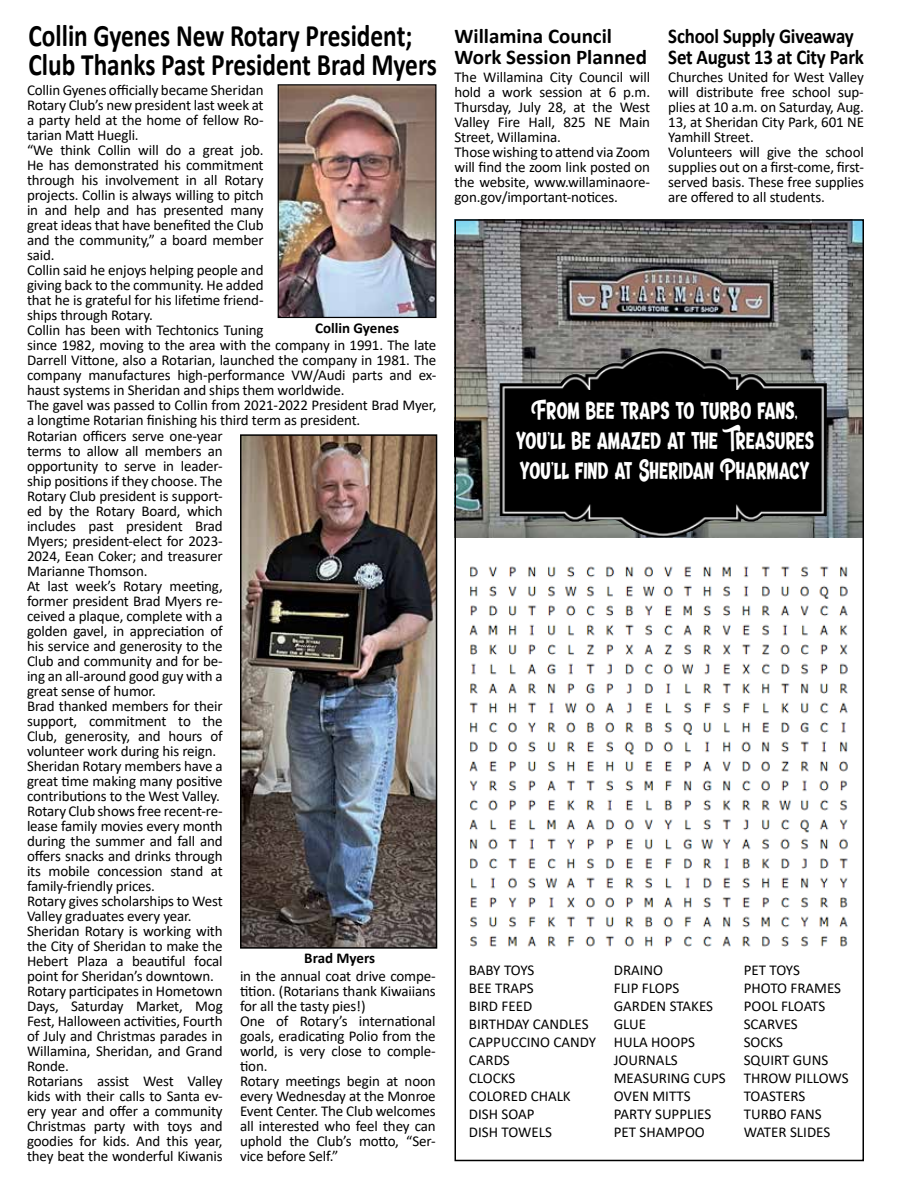
<style>
.page{position:relative;width:918px;height:1188px;background:#fff}
.page>*{position:absolute;margin:0;border:0;box-sizing:border-box;transform-origin:0 0}
.t1{font:700 31.35px/28.5px "Calibri";color:#000;scale:.81 1}
.t2{font:28.2px/30px "Banthink Clean";color:#fff;text-align:center;scale:.72 1}
.t3{font:700 21px/21px "Calibri";color:#000;scale:.9 1}
.t4{font:700 21px/21px "Calibri";color:#000}
.t5{font:15px/15px "Calibri";letter-spacing:-.01em;color:#000}
.t6{font:700 15px "Calibri";color:#000}
</style>
<div class="page">
<img style="left:243px;top:437px;width:191px;height:509px">
<div style="left:240px;top:434px;width:197px;height:515px;border:2px solid #000"></div>
<img style="left:280px;top:86px;width:155px;height:230px">
<div style="left:278px;top:84px;width:159px;height:234px;border:1px solid #000"></div>
<img style="left:457px;top:222px;width:404px;height:315px">
<img style="left:469px;top:566px;width:379px;height:381px">
<div style="left:454px;top:219px;width:410px;height:942px;border:2px solid #000"></div>
<img style="left:499px;top:348px;width:328px;height:190px">
<div style="left:518px;top:390px;width:87px;height:32px;background:#000"></div>
<div style="left:720px;top:390px;width:87px;height:32px;background:#000"></div>
<h1 class="t1" style="left:28px;top:21px;width:506px">Collin Gyenes New Rotary President;<br>Club Thanks Past President Brad Myers</h1>
<p class="t5" style="left:27px;top:83px;width:411px">Collin Gyenes officially became Sheridan<br>Rotary Club’s new president last week at<br>a party held at the home of fellow Ro-<br>tarian Matt Huegli.<br>“We think Collin will do a great job.<br>He has demonstrated his commitment<br>through his involvement in all Rotary<br>projects. Collin is always willing to pitch<br>in and help and has presented many<br>great ideas that have benefited the Club<br>and the community,” a board member<br>said.<br>Collin said he enjoys helping people and<br>giving back to the community. He added<br>that he is grateful for his lifetime friend-<br>ships through Rotary.<br>Collin has been with Techtonics Tuning<br>since 1982, moving to the area with the company in 1991. The late Darrell Vittone, also a Rotarian, launched the company in 1981. The company manufactures high-performance VW/Audi parts and ex&shy;haust systems in Sheridan and ships them worldwide.<br>The gavel was passed to Collin from 2021-2022 President Brad Myer, a longtime Rotarian finishing his third term as president.<br>Rotarian officers serve one-year<br>terms to allow all members an<br>opportunity to serve in leader-<br>ship positions if they choose. The<br>Rotary Club president is support-<br>ed by the Rotary Board, which<br>includes past president Brad<br>Myers; president-elect for 2023-<br>2024, Eean Coker; and treasurer<br>Marianne Thomson.<br>At last week’s Rotary meeting,<br>former president Brad Myers re-<br>ceived a plaque, complete with a<br>golden gavel, in appreciation of<br>his service and generosity to the<br>Club and community and for be-<br>ing an all-around good guy with a<br>great sense of humor.<br>Brad thanked members for their<br>support, commitment to the<br>Club, generosity, and hours of<br>volunteer work during his reign.<br>Sheridan Rotary members have a<br>great time making many positive<br>contributions to the West Valley.<br>Rotary Club shows free recent-re-<br>lease family movies every month<br>during the summer and fall and<br>offers snacks and drinks through<br>its mobile concession stand at<br>family-friendly prices.<br>Rotary gives scholarships to West<br>Valley graduates every year.<br>Sheridan Rotary is working with<br>the City of Sheridan to make the<br>Hebert Plaza a beautiful focal<br>point for Sheridan’s downtown.<br>Rotary participates in Hometown<br>Days, Saturday Market, Mog<br>Fest, Halloween activities, Fourth<br>of July and Christmas parades in<br>Willamina, Sheridan, and Grand<br>Ronde.<br>Rotarians assist West Valley<br>kids with their calls to Santa ev-<br>ery year and offer a community<br>Christmas party with toys and<br>goodies for kids. And this year,<br>they beat the wonderful Kiwanis</p>
<p class="t6" style="left:315px;top:317px;width:85px">Collin Gyenes</p>
<p class="t6" style="left:304px;top:947px;width:72px">Brad Myers</p>
<p class="t5" style="left:240px;top:968px;width:197px">in the annual coat drive compe&shy;tition. (Rotarians thank Kiwaiians for all the tasty pies!)<br>One of Rotary’s international goals, eradicating Polio from the world, is very close to comple&shy;tion.<br>Rotary meetings begin at noon every Wednesday at the Monroe<br>Event Center. The Club welcomes all interested who feel they can uphold the Club’s motto, “Ser&shy;vice before Self.”</p>
<h3 class="t4" style="left:454px;top:25px;width:194px">Willamina Council<br>Work Session Planned</h3>
<p class="t5" style="left:454px;top:69px;width:197px">The Willamina City Council will hold a work session at 6 p.m.<br>Thursday, July 28, at the West<br>Valley Fire Hall, 825 NE Main<br>Street, Willamina.<br>Those wishing to attend via Zoom will find the zoom link posted on the website, www.willaminaore&shy;gon.gov/important-notices.</p>
<h3 class="t3" style="left:668px;top:25px;width:219px">School Supply Giveaway<br>Set August 13 at City Park</h3>
<p class="t5" style="left:668px;top:69px;width:197px">Churches United for West Valley will distribute free school sup&shy;plies at 10 a.m. on Saturday, Aug.<br>13, at Sheridan City Park, 601 NE<br>Yamhill Street.<br>Volunteers will give the school supplies out on a first-come, first&shy;served basis. These free supplies are offered to all students.</p>
<h2 class="t2" style="left:516px;top:395px;width:416px">From bee traps to turbo fans, you’ll be amazed at the Treasures you’ll find at Sheridan Pharmacy</h2>
<p class="t5" style="left:469px;top:960px;width:129px;line-height:18px">BABY TOYS<br>BEE TRAPS<br>BIRD FEED<br>BIRTHDAY CANDLES<br>CAPPUCCINO CANDY<br>CARDS<br>CLOCKS<br>COLORED CHALK<br>DISH SOAP<br>DISH TOWELS</p>
<p class="t5" style="left:614px;top:961px;width:113px;line-height:18px">DRAINO<br>FLIP FLOPS<br>GARDEN STAKES<br>GLUE<br>HULA HOOPS<br>JOURNALS<br>MEASURING CUPS<br>OVEN MITTS<br>PARTY SUPPLIES<br>PET SHAMPOO</p>
<p class="t5" style="left:744px;top:961px;width:106px;line-height:18px">PET TOYS<br>PHOTO FRAMES<br>POOL FLOATS<br>SCARVES<br>SOCKS<br>SQUIRT GUNS<br>THROW PILLOWS<br>TOASTERS<br>TURBO FANS<br>WATER SLIDES</p>
</div>
